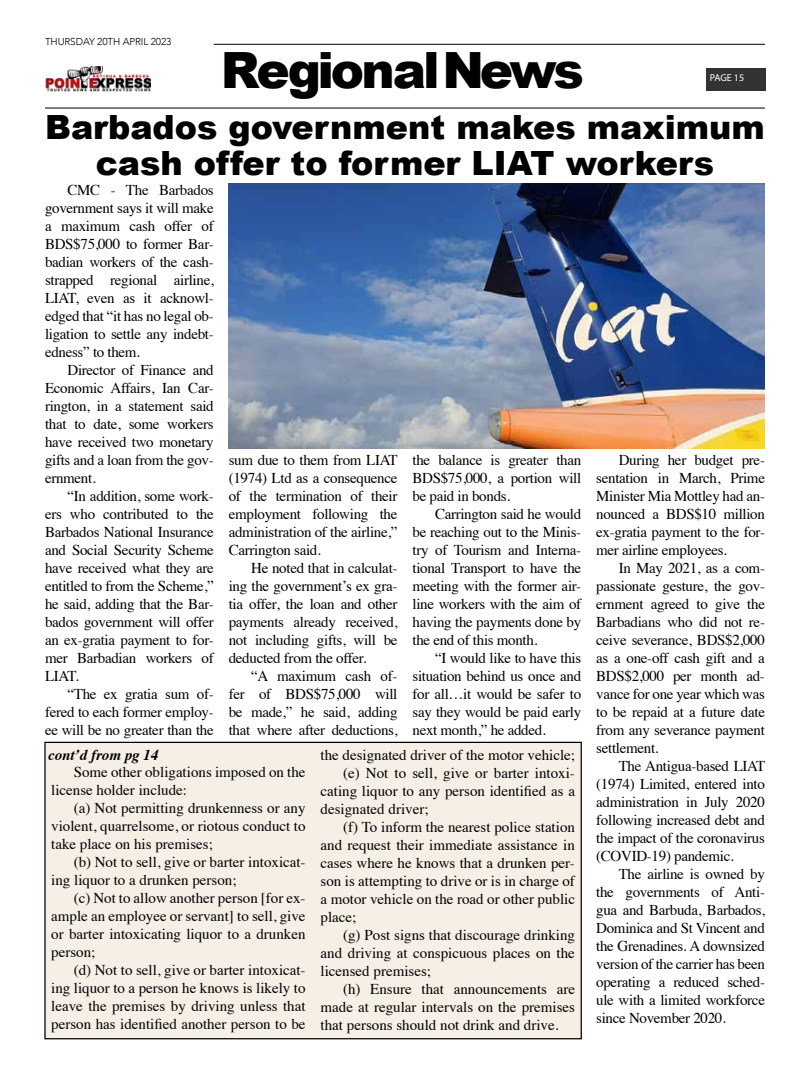
<style>
.page{position:relative;width:810px;height:1080px;background:#fff}
.page>*{position:absolute;margin:0;border:0;box-sizing:border-box;transform-origin:0 0}
.t1{font:900 50px "Arial";letter-spacing:-.06em;color:#000}
.t2{font:900 33.38px/36.2px "Arial";color:#000;text-align:center}
.t3{font:15px/18px "Times";color:#000;text-align:justify}
.t4{font:italic 700 15px "Times";color:#000}
.t5{font:300 10px "Avenir";letter-spacing:-.01em;color:#000}
.t6{font:10px "Myriad Pro";letter-spacing:-.005em;color:#fff}
</style>
<div class="page">
<hr style="left:45px;top:107px;width:720px;height:2px;background:#333">
<hr style="left:214px;top:44px;width:551px;height:1px;background:#333">
<div style="left:706px;top:68px;width:60px;height:23px;background:#333"></div>
<img style="left:45px;top:66px;width:106px;height:25px">
<img style="left:228px;top:184px;width:537px;height:264px">
<div style="left:45px;top:742px;width:536px;height:297px;background:#f5efe6"></div>
<div style="left:44px;top:742px;width:538px;height:297px;border:1px solid #000"></div>
<p class="t5" style="left:45px;top:35px;width:128px">THURSDAY 20TH APRIL 2023</p>
<h1 class="t1" style="left:221px;top:33px;width:365px">RegionalNews</h1>
<p class="t6" style="left:710px;top:72px;width:36px">PAGE 15</p>
<h2 class="t2" style="left:45px;top:108px;width:721px">Barbados government makes maximum cash offer to former LIAT workers</h2>
<p class="t3" style="left:45px;top:180px;width:170px;text-indent:22px">CMC - The Barbados government says it will make a maximum cash offer of BDS$75,000 to former Bar&shy;badian workers of the cash&shy;strapped regional airline, LIAT, even as it acknowl&shy;edged that “it has no legal ob&shy;ligation to settle any indebt&shy;edness” to them.</p>
<p class="t3" style="left:45px;top:360px;width:170px;text-indent:22px">Director of Finance and Economic Affairs, Ian Car&shy;rington, in a statement said that to date, some workers have received two monetary gifts and a loan from the gov&shy;ernment.</p>
<p class="t3" style="left:45px;top:486px;width:170px;text-indent:22px">“In addition, some work&shy;ers who contributed to the Barbados National Insurance and Social Security Scheme have received what they are entitled to from the Scheme,” he said, adding that the Bar&shy;bados government will offer an ex-gratia payment to for&shy;mer Barbadian workers of LIAT.</p>
<p class="t3" style="left:45px;top:684px;width:170px;text-indent:22px">“The ex gratia sum of&shy;fered to each former employ&shy;ee will be no greater than the</p>
<p class="t3" style="left:229px;top:450px;width:171px">sum due to them from LIAT (1974) Ltd as a consequence of the termination of their employment following the administration of the airline,” Carrington said.</p>
<p class="t3" style="left:229px;top:558px;width:170px;text-indent:22px">He noted that in calculat&shy;ing the government’s ex gra&shy;tia offer, the loan and other payments already received, not including gifts, will be deducted from the offer.</p>
<p class="t3" style="left:229px;top:666px;width:170px;text-indent:22px">“A maximum cash of&shy;fer of BDS$75,000 will be made,” he said, adding that where after deductions,</p>
<p class="t3" style="left:412px;top:450px;width:170px">the balance is greater than BDS$75,000, a portion will be paid in bonds.</p>
<p class="t3" style="left:412px;top:504px;width:170px;text-indent:22px">Carrington said he would be reaching out to the Minis&shy;try of Tourism and Interna&shy;tional Transport to have the meeting with the former air&shy;line workers with the aim of having the payments done by the end of this month.</p>
<p class="t3" style="left:412px;top:648px;width:170px;text-indent:22px">“I would like to have this situation behind us once and for all…it would be safer to say they would be paid early next month,” he added.</p>
<p class="t4" style="left:48px;top:741px;width:112px">cont’d from pg 14</p>
<p class="t3" style="left:51px;top:762px;width:256px;text-indent:22px">Some other obligations imposed on the license holder include:</p>
<p class="t3" style="left:51px;top:798px;width:256px;text-indent:22px">(a) Not permitting drunkenness or any violent, quarrelsome, or riotous conduct to take place on his premises;</p>
<p class="t3" style="left:51px;top:852px;width:256px;text-indent:22px">(b) Not to sell, give or barter intoxicat&shy;ing liquor to a drunken person;</p>
<p class="t3" style="left:51px;top:888px;width:256px;text-indent:22px">(c) Not to allow another person [for ex&shy;ample an employee or servant] to sell, give or barter intoxicating liquor to a drunken person;</p>
<p class="t3" style="left:51px;top:960px;width:256px;text-indent:22px">(d) Not to sell, give or barter intoxicat&shy;ing liquor to a person he knows is likely to leave the premises by driving unless that person has identified another person to be</p>
<p class="t3" style="left:321px;top:745px;width:256px">the designated driver of the motor vehicle;</p>
<p class="t3" style="left:343px;top:763px;width:233px">(e) Not to sell, give or barter intoxi-</p>
<p class="t3" style="left:321px;top:781px;width:256px">cating liquor to any person identified as a</p>
<p class="t3" style="left:321px;top:799px;width:109px">designated driver;</p>
<p class="t3" style="left:343px;top:817px;width:233px">(f) To inform the nearest police station</p>
<p class="t3" style="left:321px;top:835px;width:256px">and request their immediate assistance in</p>
<p class="t3" style="left:321px;top:853px;width:256px">cases where he knows that a drunken per-</p>
<p class="t3" style="left:321px;top:871px;width:256px">son is attempting to drive or is in charge of</p>
<p class="t3" style="left:321px;top:889px;width:256px">a motor vehicle on the road or other public</p>
<p class="t3" style="left:321px;top:907px;width:37px">place;</p>
<p class="t3" style="left:343px;top:925px;width:233px">(g) Post signs that discourage drinking</p>
<p class="t3" style="left:321px;top:943px;width:256px">and driving at conspicuous places on the</p>
<p class="t3" style="left:321px;top:961px;width:112px">licensed premises;</p>
<p class="t3" style="left:343px;top:979px;width:233px">(h) Ensure that announcements are</p>
<p class="t3" style="left:321px;top:997px;width:256px">made at regular intervals on the premises</p>
<p class="t3" style="left:321px;top:1015px;width:239px">that persons should not drink and drive.</p>
<p class="t3" style="left:596px;top:450px;width:170px;text-indent:22px">During her budget pre&shy;sentation in March, Prime Minister Mia Mottley had an&shy;nounced a BDS$10 million ex-gratia payment to the for&shy;mer airline employees.</p>
<p class="t3" style="left:596px;top:558px;width:170px;text-indent:22px">In May 2021, as a com&shy;passionate gesture, the gov&shy;ernment agreed to give the Barbadians who did not re&shy;ceive severance, BDS$2,000 as a one-off cash gift and a BDS$2,000 per month ad&shy;vance for one year which was to be repaid at a future date from any severance payment settlement.</p>
<p class="t3" style="left:596px;top:756px;width:171px;text-indent:22px">The Antigua-based LIAT (1974) Limited, entered into administration in July 2020 following increased debt and the impact of the coronavirus (COVID-19) pandemic.</p>
<p class="t3" style="left:596px;top:864px;width:170px;text-indent:22px">The airline is owned by the governments of Anti&shy;gua and Barbuda, Barbados, Dominica and St Vincent and the Grenadines. A downsized version of the carrier has been operating a reduced sched&shy;ule with a limited workforce since November 2020.</p>
</div>
